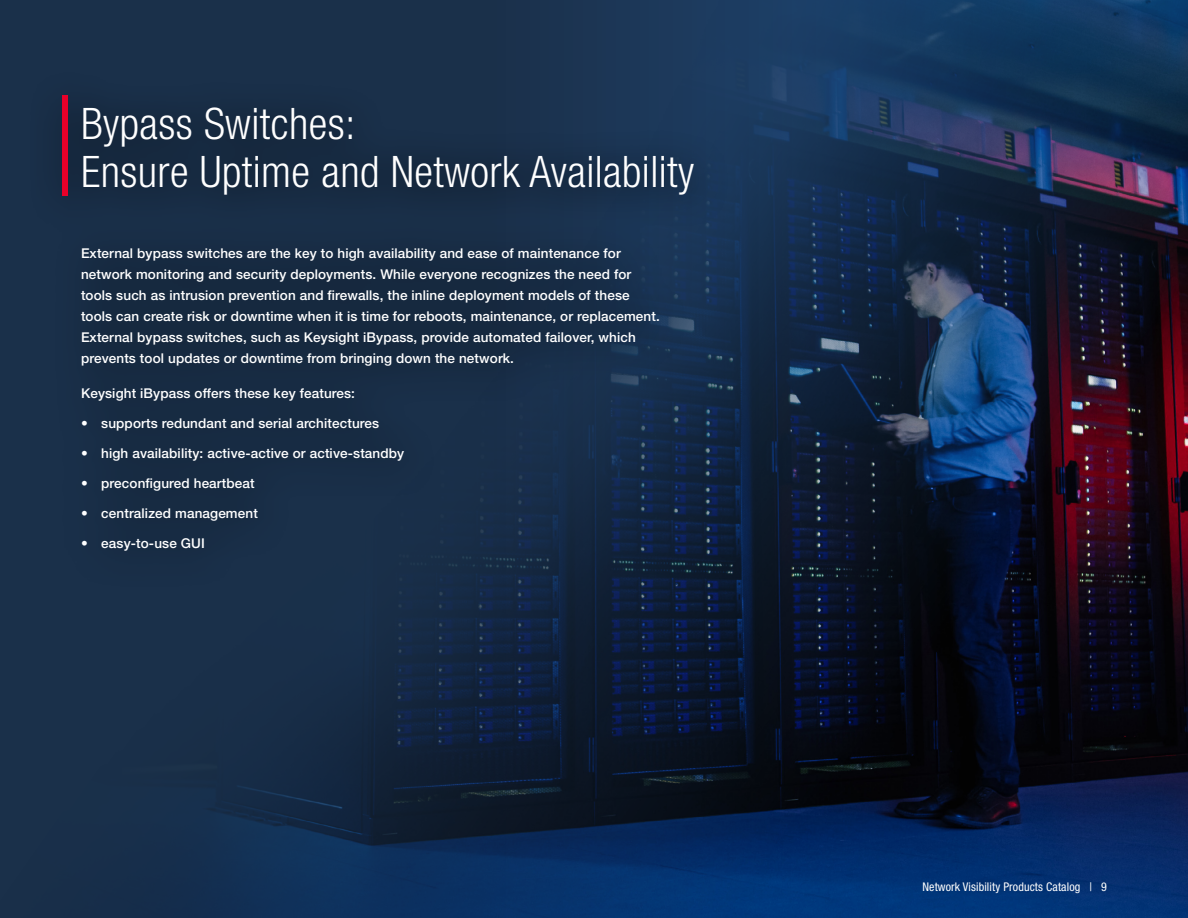
<style>
.page{position:relative;width:1188px;height:918px;background:#fff}
.page>*{position:absolute;margin:0;border:0;box-sizing:border-box;transform-origin:0 0}
.t1{font:300 condensed 43.5px/48px "Helvetica Neue LT Std";letter-spacing:.01em;color:#fff}
.t2{font:500 13.5px/21px "Helvetica Neue LT Std";letter-spacing:.01em;color:#fff}
.t3{font:condensed 12px "Helvetica Neue LT Std";letter-spacing:.01em;color:#fff}
</style>
<div class="page">
<img style="left:0;top:0;width:1188px;height:918px">
<div style="left:28px;top:67px;width:705px;height:523px;background:#000;opacity:.9"></div>
<div style="left:62px;top:96px;width:6px;height:100px;background:#e90029"></div>
<h1 class="t1" style="left:81px;top:99px;width:615px">Bypass Switches:<br>Ensure Uptime and Network Availability</h1>
<p class="t2" style="left:81px;top:243px;width:580px">External bypass switches are the key to high availability and ease of maintenance for network monitoring and security deployments. While everyone recognizes the need for tools such as intrusion prevention and firewalls, the inline deployment models of these tools can create risk or downtime when it is time for reboots, maintenance, or replacement.<br>External bypass switches, such as Keysight iBypass, provide automated failover, which prevents tool updates or downtime from bringing down the network.</p>
<p class="t2" style="left:81px;top:382px;width:276px">Keysight iBypass offers these key features:</p>
<p class="t2" style="left:81px;top:412px;width:300px">• supports redundant and serial architectures</p>
<p class="t2" style="left:81px;top:442px;width:325px">• high availability: active-active or active-standby</p>
<p class="t2" style="left:81px;top:472px;width:175px">• preconfigured heartbeat</p>
<p class="t2" style="left:81px;top:502px;width:178px">• centralized management</p>
<p class="t2" style="left:81px;top:532px;width:125px">• easy-to-use GUI</p>
<p class="t3" style="left:922px;top:880px;width:186px">Network Visibility Products Catalog | 9</p>
</div>
